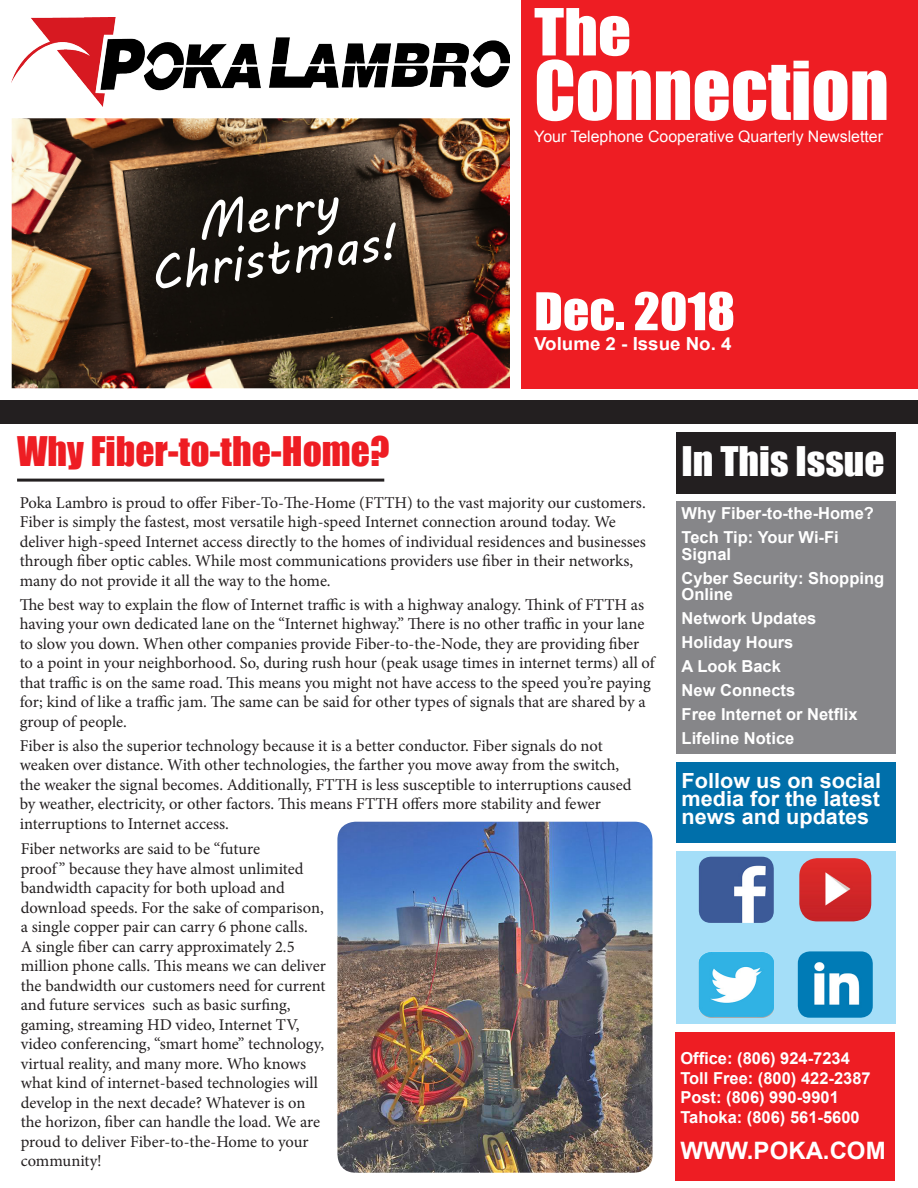
<style>
.page{position:relative;width:918px;height:1188px;background:#fff}
.page>*{position:absolute;margin:0;border:0;box-sizing:border-box;transform-origin:0 0}
.t1{font:75px "Impact";color:#fff}
.t2{font:60px "Impact";color:#fff;scale:1.08 1}
.t3{font:51px/44.8px "MV Boli";color:#fff;text-align:center}
.t4{font:48px "Impact";color:#fff;scale:1.08 1}
.t5{font:37.5px "Impact";color:#ee1d23}
.t6{font:37.5px "Impact";color:#fff;scale:1.05 1}
.t7{font:700 24px "Arial";color:#fff}
.t8{font:700 20.85px/18px "Arial";color:#fff;text-align:justify;scale:1.04 1}
.t9{font:700 18px "Arial";color:#fff;scale:1.04 1}
.t10{font:16.5px/19.5px "Minion Pro";color:#231f20}
.t11{font:700 16.5px/16.5px "Arial";color:#fff}
.t12{font:15.9px "Arial";color:#fff}
</style>
<div class="page">
<div style="left:675px;top:1032px;width:219px;height:149px;background:#ee1d23"></div>
<div style="left:676px;top:851px;width:220px;height:173px;background:#a4def8"></div>
<div style="left:676px;top:762px;width:220px;height:81px;background:#006faa"></div>
<div style="left:676px;top:502px;width:220px;height:252px;background:#868689"></div>
<img style="left:12px;top:118px;width:498px;height:270px">
<div style="left:522px;top:0;width:396px;height:389px;background:#ee1d23"></div>
<img style="left:12px;top:17px;width:498px;height:89px">
<img style="left:699px;top:857px;width:75px;height:66px">
<img style="left:699px;top:952px;width:75px;height:66px">
<img style="left:798px;top:951px;width:75px;height:67px">
<div style="left:676px;top:433px;width:220px;height:61px;background:#231f20"></div>
<img style="left:799px;top:858px;width:72px;height:63px">
<div style="left:0;top:401px;width:918px;height:23px;background:#231f20"></div>
<hr style="left:17px;top:479px;width:367px;height:3px;background:#231f20">
<img style="left:337px;top:822px;width:315px;height:351px">
<p class="t3" style="left:140px;top:207px;width:251px;rotate:-8deg">Merry<br>Christmas!</p>
<p class="t2" style="left:534px;top:-15px;width:91px">The</p>
<p class="t1" style="left:534px;top:32px;width:356px">Connection</p>
<p class="t12" style="left:534px;top:125px;width:350px">Your Telephone Cooperative Quarterly Newsletter</p>
<p class="t4" style="left:534px;top:274px;width:187px">Dec. 2018</p>
<p class="t9" style="left:534px;top:331px;width:191px">Volume 2 - Issue No. 4</p>
<p class="t5" style="left:17px;top:422px;width:374px">Why Fiber-to-the-Home?</p>
<p class="t10" style="left:20px;top:493px;width:628px">Poka Lambro is proud to offer Fiber-To-The-Home (FTTH) to the vast majority our customers.<br>Fiber is simply the fastest, most versatile high-speed Internet connection around today. We deliver high-speed Internet access directly to the homes of individual residences and businesses through fiber optic cables. While most communications providers use fiber in their networks, many do not provide it all the way to the home.</p>
<p class="t10" style="left:20px;top:595px;width:637px">The best way to explain the flow of Internet traffic is with a highway analogy. Think of FTTH as having your own dedicated lane on the “Internet highway.” There is no other traffic in your lane to slow you down. When other companies provide Fiber-to-the-Node, they are providing fiber to a point in your neighborhood. So, during rush hour (peak usage times in internet terms) all of that traffic is on the same road. This means you might not have access to the speed you’re paying for; kind of like a traffic jam. The same can be said for other types of signals that are shared by a group of people.</p>
<p class="t10" style="left:20px;top:736px;width:613px">Fiber is also the superior technology because it is a better conductor. Fiber signals do not weaken over distance. With other technologies, the farther you move away from the switch, the weaker the signal becomes. Additionally, FTTH is less susceptible to interruptions caused by weather, electricity, or other factors. This means FTTH offers more stability and fewer interruptions to Internet access.</p>
<p class="t10" style="left:21px;top:839px;width:307px">Fiber networks are said to be “future<br>proof ” because they have almost unlimited bandwidth capacity for both upload and download speeds. For the sake of comparison, a single copper pair can carry 6 phone calls.<br>A single fiber can carry approximately 2.5 million phone calls. This means we can deliver the bandwidth our customers need for current and future services such as basic surfing, gaming, streaming HD video, Internet TV, video conferencing, “smart home” technology, virtual reality, and many more. Who knows what kind of internet-based technologies will develop in the next decade? Whatever is on the horizon, fiber can handle the load. We are proud to deliver Fiber-to-the-Home to your community!</p>
<p class="t6" style="left:682px;top:432px;width:195px">In This Issue</p>
<p class="t11" style="left:682px;top:505px;width:194px">Why Fiber-to-the-Home?</p>
<p class="t11" style="left:682px;top:529px;width:159px">Tech Tip: Your Wi-Fi<br>Signal</p>
<p class="t11" style="left:682px;top:570px;width:204px">Cyber Security: Shopping<br>Online</p>
<p class="t11" style="left:682px;top:610px;width:136px">Network Updates</p>
<p class="t11" style="left:682px;top:634px;width:113px">Holiday Hours</p>
<p class="t11" style="left:682px;top:658px;width:101px">A Look Back</p>
<p class="t11" style="left:682px;top:682px;width:115px">New Connects</p>
<p class="t11" style="left:682px;top:706px;width:178px">Free Internet or Netflix</p>
<p class="t11" style="left:682px;top:730px;width:114px">Lifeline Notice</p>
<p class="t8" style="left:682px;top:772px;width:193px">Follow us on social media for the latest news and updates</p>
<p class="t11" style="left:680px;top:1050px;width:171px">Office: (806) 924-7234</p>
<p class="t11" style="left:680px;top:1070px;width:192px">Toll Free: (800) 422-2387</p>
<p class="t11" style="left:680px;top:1090px;width:160px">Post: (806) 990-9901</p>
<p class="t11" style="left:680px;top:1109px;width:181px">Tahoka: (806) 561-5600</p>
<p class="t7" style="left:680px;top:1134px;width:207px">WWW.POKA.COM</p>
</div>
